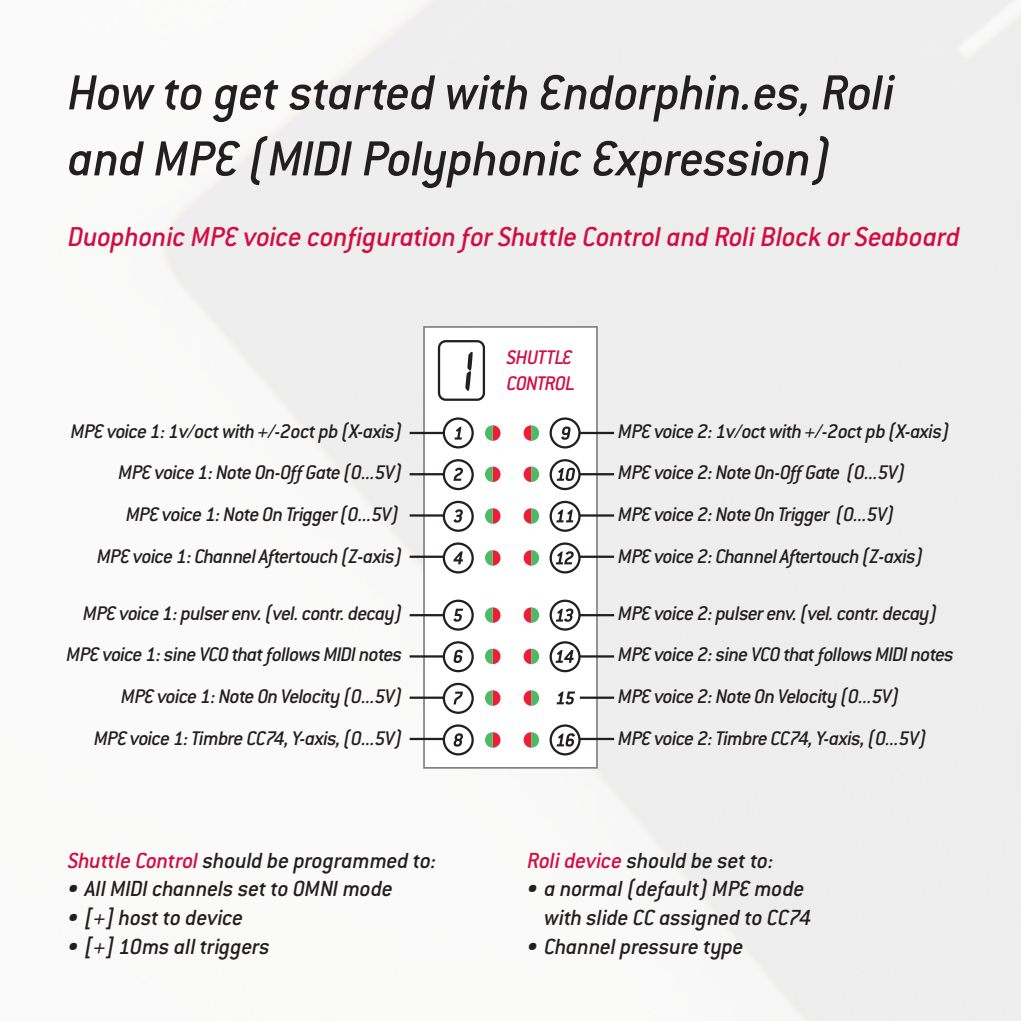
<style>
.page{position:relative;width:1021px;height:1021px;background:#fff}
.page>*{position:absolute;margin:0;border:0;box-sizing:border-box;transform-origin:0 0}
.t1{font:italic 500 54px/66px "Conduit ITC";letter-spacing:-.015em;color:#231f20}
.t2{font:italic 500 30px "Conduit ITC";letter-spacing:-.01em;color:#d20d44}
.t3{font:italic 500 24px/28.8px "Conduit ITC";letter-spacing:-.01em;color:#231f20;text-align:right}
.t4{font:italic 500 21.6px/41.7px "Conduit ITC";letter-spacing:-.035em;color:#231f20;text-align:right}
.t5{font:italic 500 21.6px/26.1px "Conduit ITC";letter-spacing:-.035em;color:#d20d44}
.s1{color:#d20d44}
</style>
<div class="page">
<img style="left:162px;top:0;width:858px;height:1020px">
<div style="left:424px;top:327px;width:173px;height:440px;background:#fff"></div>
<div style="left:423px;top:326px;width:175px;height:442px;border:2px solid #808285"></div>
<svg style="left:523px;top:425px;width:16px;height:16px"></svg>
<svg style="left:485px;top:425px;width:15px;height:16px"></svg>
<svg style="left:523px;top:466px;width:16px;height:16px"></svg>
<svg style="left:485px;top:466px;width:15px;height:16px"></svg>
<svg style="left:523px;top:508px;width:16px;height:16px"></svg>
<svg style="left:485px;top:508px;width:15px;height:16px"></svg>
<svg style="left:523px;top:550px;width:16px;height:15px"></svg>
<svg style="left:485px;top:550px;width:15px;height:15px"></svg>
<svg style="left:523px;top:607px;width:16px;height:16px"></svg>
<svg style="left:485px;top:607px;width:15px;height:16px"></svg>
<svg style="left:523px;top:648px;width:16px;height:16px"></svg>
<svg style="left:485px;top:648px;width:15px;height:16px"></svg>
<svg style="left:523px;top:690px;width:16px;height:15px"></svg>
<svg style="left:485px;top:690px;width:15px;height:15px"></svg>
<svg style="left:523px;top:732px;width:16px;height:15px"></svg>
<svg style="left:485px;top:732px;width:15px;height:15px"></svg>
<svg style="left:561px;top:426px;width:9px;height:14px"></svg>
<svg style="left:556px;top:467px;width:19px;height:14px"></svg>
<svg style="left:556px;top:509px;width:17px;height:13px"></svg>
<svg style="left:556px;top:551px;width:17px;height:13px"></svg>
<svg style="left:556px;top:608px;width:17px;height:13px"></svg>
<svg style="left:555px;top:650px;width:18px;height:12px"></svg>
<svg style="left:556px;top:691px;width:19px;height:13px"></svg>
<svg style="left:556px;top:733px;width:19px;height:13px"></svg>
<svg style="left:453px;top:733px;width:10px;height:13px"></svg>
<svg style="left:453px;top:691px;width:10px;height:13px"></svg>
<svg style="left:453px;top:649px;width:10px;height:14px"></svg>
<svg style="left:453px;top:608px;width:10px;height:13px"></svg>
<svg style="left:453px;top:551px;width:10px;height:13px"></svg>
<svg style="left:453px;top:509px;width:10px;height:13px"></svg>
<svg style="left:453px;top:467px;width:10px;height:14px"></svg>
<svg style="left:454px;top:427px;width:8px;height:12px"></svg>
<svg style="left:465px;top:352px;width:8px;height:39px"></svg>
<div style="left:438px;top:340px;width:47px;height:61px;border:2px solid #231f20;border-radius:7px"></div>
<div style="left:443px;top:417px;width:31px;height:31px;border:2px solid #231f20;border-radius:50%"></div>
<div style="left:549px;top:417px;width:31px;height:31px;border:2px solid #231f20;border-radius:50%"></div>
<div style="left:443px;top:459px;width:31px;height:31px;border:2px solid #231f20;border-radius:50%"></div>
<div style="left:443px;top:501px;width:31px;height:31px;border:2px solid #231f20;border-radius:50%"></div>
<div style="left:443px;top:542px;width:31px;height:31px;border:2px solid #231f20;border-radius:50%"></div>
<div style="left:549px;top:459px;width:31px;height:31px;border:2px solid #231f20;border-radius:50%"></div>
<div style="left:549px;top:501px;width:31px;height:31px;border:2px solid #231f20;border-radius:50%"></div>
<div style="left:549px;top:542px;width:31px;height:31px;border:2px solid #231f20;border-radius:50%"></div>
<div style="left:443px;top:599px;width:31px;height:31px;border:2px solid #231f20;border-radius:50%"></div>
<div style="left:443px;top:641px;width:31px;height:31px;border:2px solid #231f20;border-radius:50%"></div>
<div style="left:443px;top:682px;width:31px;height:32px;border:2px solid #231f20;border-radius:50%"></div>
<div style="left:443px;top:724px;width:31px;height:31px;border:2px solid #231f20;border-radius:50%"></div>
<div style="left:549px;top:599px;width:31px;height:31px;border:2px solid #231f20;border-radius:50%"></div>
<div style="left:549px;top:641px;width:31px;height:31px;border:2px solid #231f20;border-radius:50%"></div>
<div style="left:549px;top:724px;width:31px;height:31px;border:2px solid #231f20;border-radius:50%"></div>
<hr style="left:409px;top:432px;width:35px;height:2px;background:#231f20">
<hr style="left:409px;top:473px;width:35px;height:2px;background:#231f20">
<hr style="left:409px;top:514px;width:35px;height:2px;background:#231f20">
<hr style="left:409px;top:555px;width:35px;height:3px;background:#231f20">
<hr style="left:409px;top:614px;width:35px;height:2px;background:#231f20">
<hr style="left:409px;top:655px;width:35px;height:2px;background:#231f20">
<hr style="left:409px;top:696px;width:35px;height:2px;background:#231f20">
<hr style="left:409px;top:737px;width:35px;height:3px;background:#231f20">
<hr style="left:580px;top:432px;width:34px;height:2px;background:#231f20">
<hr style="left:580px;top:473px;width:34px;height:2px;background:#231f20">
<hr style="left:580px;top:514px;width:34px;height:2px;background:#231f20">
<hr style="left:580px;top:555px;width:34px;height:3px;background:#231f20">
<hr style="left:580px;top:614px;width:34px;height:2px;background:#231f20">
<hr style="left:580px;top:655px;width:34px;height:2px;background:#231f20">
<hr style="left:580px;top:696px;width:34px;height:2px;background:#231f20">
<hr style="left:580px;top:737px;width:34px;height:3px;background:#231f20">
<h1 class="t1" style="left:68px;top:59px;width:828px">How to get started with Endorphin.es, Roli and MPE (MIDI Polyphonic Expression)</h1>
<h2 class="t2" style="left:68px;top:219px;width:893px">Duophonic MPE voice configuration for Shuttle Control and Roli Block or Seaboard</h2>
<p class="t4" style="left:71px;top:410px;width:333px">MPE voice 1: 1v/oct with +/-2oct pb (X-axis)</p>
<p class="t4" style="left:97px;top:451px;width:307px">MPE voice 1: Note On-Off Gate (0...5V)<br>MPE voice 1: Note On Trigger (0...5V)<br>MPE voice 1: Channel Aftertouch (Z-axis)</p>
<p class="t4" style="left:67px;top:592px;width:337px">MPE voice 1: pulser env. (vel. contr. decay)<br>MPE voice 1: sine VCO that follows MIDI notes MPE voice 1: Note On Velocity (0...5V)<br>MPE voice 1: Timbre CC74, Y-axis, (0...5V)</p>
<p class="t3" style="left:68px;top:845px;width:370px"><span class="s1">Shuttle Control</span> should be programmed to:</p>
<p class="t3" style="left:68px;top:874px;width:327px">• All MIDI channels set to OMNI mode</p>
<p class="t3" style="left:68px;top:903px;width:177px">• [+] host to device</p>
<p class="t3" style="left:68px;top:931px;width:203px">• [+] 10ms all triggers</p>
<p class="t5" style="left:506px;top:344px;width:70px">SHUTTLE<br>CONTROL</p>
<p class="t4" style="left:618px;top:410px;width:333px;text-align:left">MPE voice 2: 1v/oct with +/-2oct pb (X-axis)<br>MPE voice 2: Note On-Off Gate (0...5V)<br>MPE voice 2: Note On Trigger (0...5V)<br>MPE voice 2: Channel Aftertouch (Z-axis)</p>
<p class="t4" style="left:618px;top:592px;width:337px;text-align:left">MPE voice 2: pulser env. (vel. contr. decay)<br>MPE voice 2: sine VCO that follows MIDI notes MPE voice 2: Note On Velocity (0...5V)<br>MPE voice 2: Timbre CC74, Y-axis, (0...5V)</p>
<p class="t3" style="left:527px;top:845px;width:248px"><span class="s1">Roli device</span> should be set to:</p>
<p class="t3" style="left:527px;top:874px;width:285px">• a normal (default) MPE mode with slide CC assigned to CC74</p>
<p class="t3" style="left:527px;top:931px;width:218px">• Channel pressure type</p>
</div>
